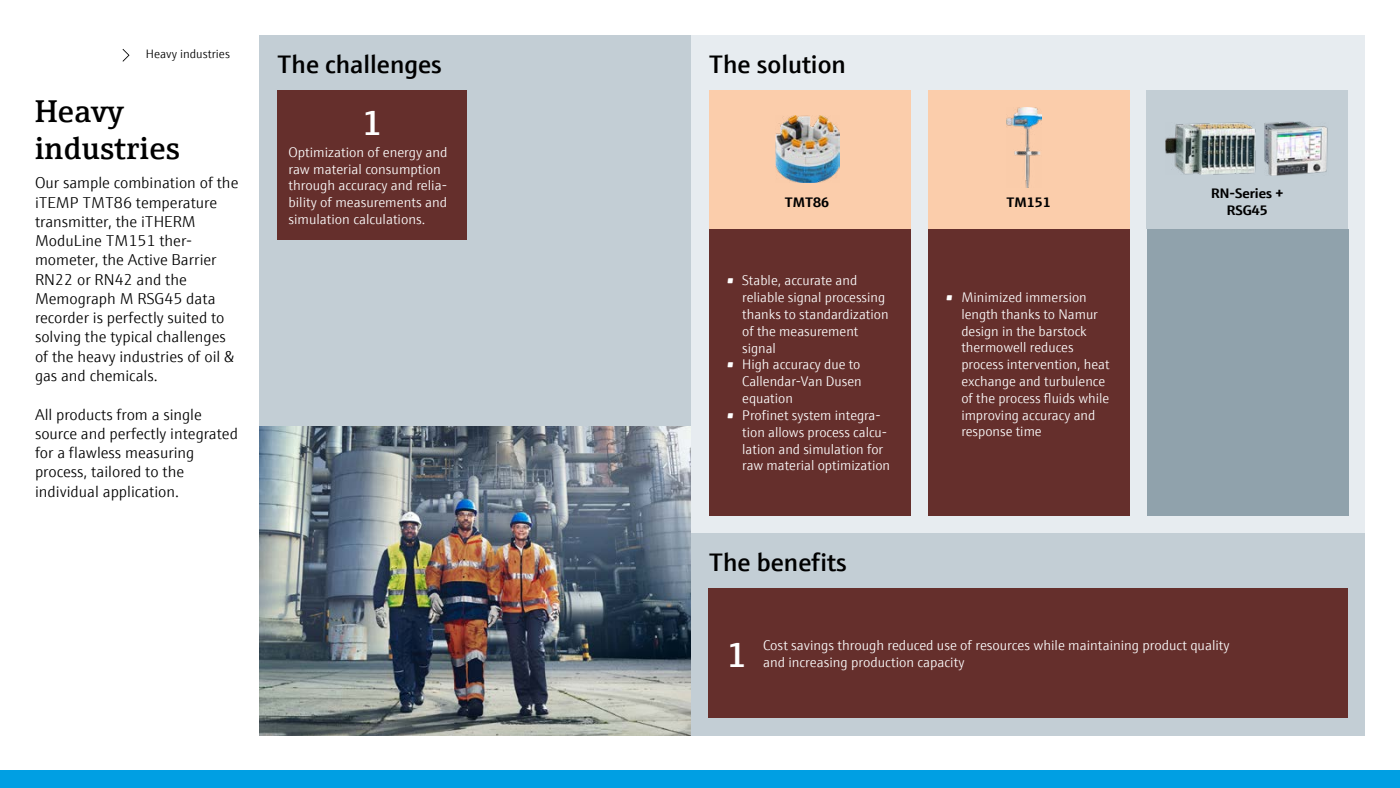
<style>
.page{position:relative;width:1400px;height:788px;background:#fff}
.page>*{position:absolute;margin:0;border:0;box-sizing:border-box;transform-origin:0 0}
.t1{font:600 35px "E+H Sans";color:#fff}
.t2{font:600 31.5px/37.8px "E+H Serif";letter-spacing:.01em;color:#000}
.t3{font:600 25.38px "E+H Sans";color:#000}
.t4{font:300 15.75px/19.2px "E+H Sans";color:#000}
.t5{font:300 14px/16.8px "E+H Sans";color:#fff}
.t6{font:700 13.83px/16.6px "E+H Sans";color:#000;text-align:center}
.t7{font:300 12.25px "E+H Sans";color:#000}
</style>
<div class="page">
<div style="left:691px;top:35px;width:674px;height:498px;background:#e7ecf0"></div>
<div style="left:691px;top:533px;width:674px;height:202px;background:#c3ced5"></div>
<div style="left:260px;top:35px;width:431px;height:391px;background:#c3ced5"></div>
<div style="left:709px;top:588px;width:639px;height:130px;background:#652f2c"></div>
<img style="left:260px;top:426px;width:431px;height:309px">
<svg style="left:123px;top:49px;width:7px;height:13px"></svg>
<div style="left:277px;top:90px;width:190px;height:150px;background:#652f2c"></div>
<div style="left:709px;top:229px;width:201px;height:286px;background:#652f2c"></div>
<div style="left:709px;top:90px;width:201px;height:139px;background:#fbcdab"></div>
<img style="left:775px;top:116px;width:64px;height:66px">
<div style="left:1147px;top:90px;width:201px;height:139px;background:#c3ced5"></div>
<div style="left:928px;top:90px;width:201px;height:139px;background:#fbcdab"></div>
<div style="left:928px;top:229px;width:202px;height:286px;background:#652f2c"></div>
<div style="left:1147px;top:229px;width:202px;height:287px;background:#90a2ac"></div>
<img style="left:1166px;top:122px;width:90px;height:53px">
<img style="left:1264px;top:122px;width:64px;height:54px">
<img style="left:1006px;top:107px;width:35px;height:80px">
<div style="left:0;top:770px;width:1400px;height:18px;background:#009fe3"></div>
<p class="t7" style="left:146px;top:45px;width:85px">Heavy industries</p>
<h2 class="t2" style="left:35px;top:89px;width:147px">Heavy industries</h2>
<p class="t4" style="left:35px;top:172px;width:205px">Our sample combination of the iTEMP TMT86 temperature transmitter, the iTHERM<br>ModuLine TM151 ther&shy;mometer, the Active Barrier<br>RN22 or RN42 and the<br>Memograph M RSG45 data recorder is perfectly suited to solving the typical challenges of the heavy industries of oil &amp; gas and chemicals.</p>
<p class="t4" style="left:35px;top:403px;width:204px">All products from a single source and perfectly integrated for a flawless measuring process, tailored to the individual application.</p>
<h3 class="t3" style="left:277px;top:45px;width:166px">The challenges</h3>
<h1 class="t1" style="left:362px;top:96px;width:22px">1</h1>
<p class="t5" style="left:288px;top:143px;width:161px">Optimization of energy and raw material consumption through accuracy and relia&shy;bility of measurements and simulation calculations.</p>
<h3 class="t3" style="left:709px;top:45px;width:139px">The solution</h3>
<p class="t6" style="left:785px;top:193px;width:46px">TMT86</p>
<p class="t5" style="left:742px;top:271px;width:148px;text-indent:-16px">• Stable, accurate and reliable signal processing thanks to standardization of the measurement signal</p>
<p class="t5" style="left:742px;top:355px;width:121px;text-align:justify;text-indent:-16px">• High accuracy due to Callendar-Van Dusen equation</p>
<p class="t5" style="left:742px;top:405px;width:149px;text-indent:-16px">• Profinet system integra&shy;tion allows process calcu&shy;lation and simulation for raw material optimization</p>
<h3 class="t3" style="left:709px;top:542px;width:140px">The benefits</h3>
<p class="t6" style="left:1007px;top:192px;width:46px">TM151</p>
<p class="t5" style="left:961px;top:288px;width:150px;text-indent:-16px">• Minimized immersion length thanks to Namur design in the barstock thermowell reduces process intervention, heat exchange and turbulence of the process fluids while improving accuracy and response time</p>
<p class="t6" style="left:1211px;top:184px;width:74px">RN-Series +<br>RSG45</p>
<h1 class="t1" style="left:727px;top:628px;width:22px">1</h1>
<p class="t5" style="left:763px;top:636px;width:468px">Cost savings through reduced use of resources while maintaining product quality</p>
<p class="t5" style="left:763px;top:653px;width:203px">and increasing production capacity</p>
</div>
